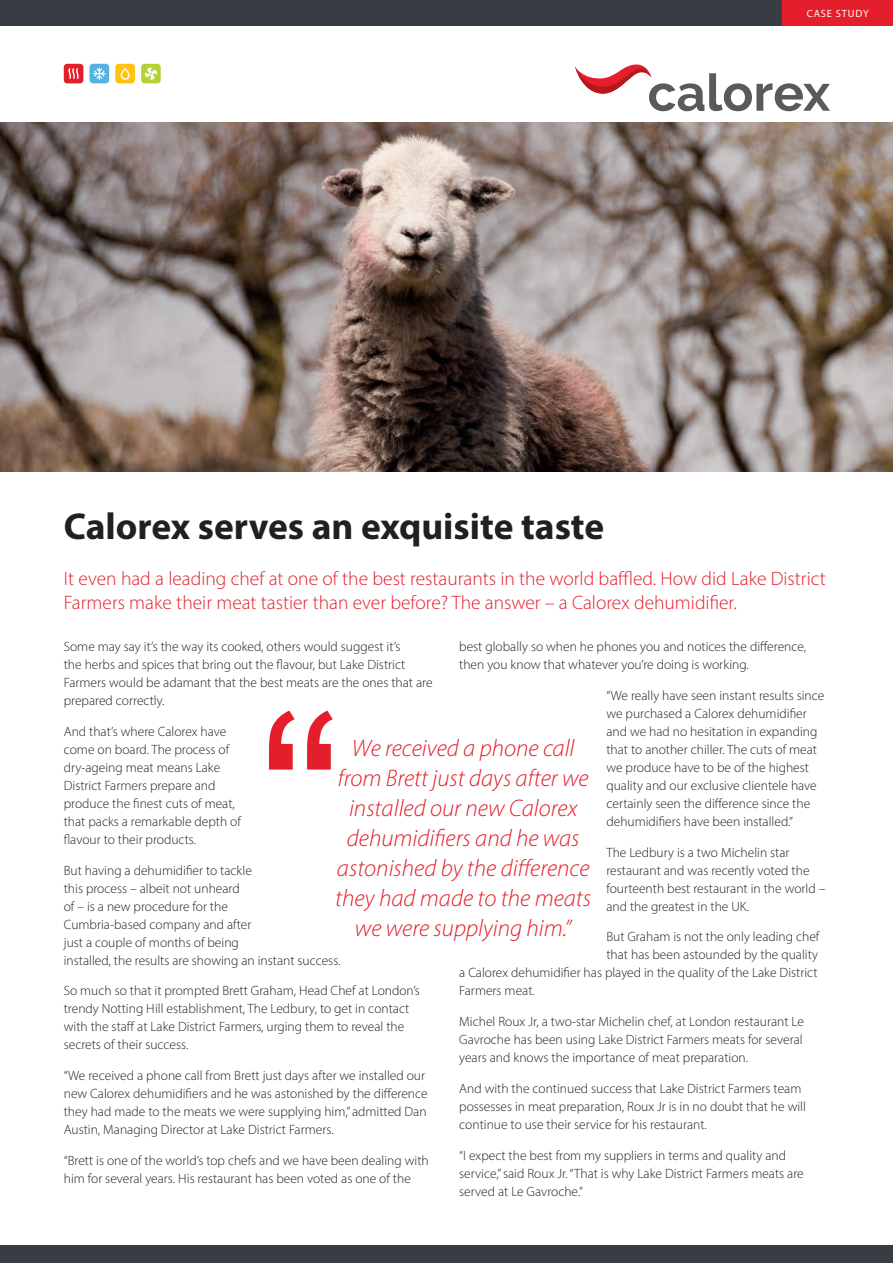
<style>
.page{position:relative;width:893px;height:1263px;background:#fff}
.page>*{position:absolute;margin:0;border:0;box-sizing:border-box;transform-origin:0 0}
.t1{font:700 37.5px "Myriad Pro";color:#231f20}
.t2{font:italic 300 24px/30px "Myriad Pro";color:#e41e2b;text-align:center}
.t3{font:300 19.5px/24px "Myriad Pro";color:#e41e2b}
.t4{font:300 13.5px/18px "Myriad Pro";color:#231f20}
.t5{font:10.5px "Myriad Pro";letter-spacing:.08em;color:#fff}
</style>
<div class="page">
<div style="left:0;top:1246px;width:893px;height:17px;background:#383d44"></div>
<svg style="left:269px;top:711px;width:64px;height:59px"></svg>
<div style="left:0;top:0;width:893px;height:26px;background:#383d44"></div>
<div style="left:90px;top:64px;width:19px;height:19px;background:#57b0e2;border-radius:3px"></div>
<svg style="left:93px;top:67px;width:12px;height:13px"></svg>
<div style="left:115px;top:64px;width:20px;height:19px;background:#fec210;border-radius:3px"></div>
<svg style="left:121px;top:67px;width:9px;height:13px"></svg>
<div style="left:64px;top:64px;width:19px;height:19px;background:#e41e2b;border-radius:3px"></div>
<svg style="left:68px;top:68px;width:11px;height:11px"></svg>
<div style="left:141px;top:64px;width:20px;height:19px;background:#b3d234;border-radius:3px"></div>
<svg style="left:145px;top:67px;width:12px;height:13px"></svg>
<div style="left:782px;top:0;width:111px;height:26px;background:#e41e2b"></div>
<svg style="left:575px;top:65px;width:255px;height:46px"></svg>
<img style="left:0;top:123px;width:893px;height:348px">
<h1 class="t1" style="left:64px;top:502px;width:542px">Calorex serves an exquisite taste</h1>
<p class="t5" style="left:807px;top:7px;width:64px">CASE STUDY</p>
<h3 class="t3" style="left:64px;top:567px;width:763px">It even had a leading chef at one of the best restaurants in the world baffled. How did Lake District<br>Farmers make their meat tastier than ever before? The answer – a Calorex dehumidifier.</h3>
<p class="t4" style="left:459px;top:637px;width:348px">best globally so when he phones you and notices the difference, then you know that whatever you’re doing is working.</p>
<p class="t4" style="left:606px;top:686px;width:219px">“We really have seen instant results since we purchased a Calorex dehumidifier and we had no hesitation in expanding that to another chiller. The cuts of meat we produce have to be of the highest quality and our exclusive clientele have certainly seen the difference since the dehumidifiers have been installed.”</p>
<p class="t4" style="left:606px;top:843px;width:221px">The Ledbury is a two Michelin star restaurant and was recently voted the fourteenth best restaurant in the world – and the greatest in the UK.</p>
<p class="t4" style="left:606px;top:928px;width:215px">But Graham is not the only leading chef</p>
<p class="t4" style="left:606px;top:946px;width:213px">that has been astounded by the quality</p>
<p class="t4" style="left:459px;top:964px;width:360px">a Calorex dehumidifier has played in the quality of the Lake District</p>
<p class="t4" style="left:459px;top:982px;width:77px">Farmers meat.</p>
<p class="t4" style="left:459px;top:1012px;width:346px;text-align:justify">Michel Roux Jr, a two-star Michelin chef, at London restaurant Le Gavroche has been using Lake District Farmers meats for several years and knows the importance of meat preparation.</p>
<p class="t4" style="left:459px;top:1079px;width:348px">And with the continued success that Lake District Farmers team possesses in meat preparation, Roux Jr is in no doubt that he will continue to use their service for his restaurant.</p>
<p class="t4" style="left:459px;top:1146px;width:346px">“I expect the best from my suppliers in terms and quality and service,” said Roux Jr. “That is why Lake District Farmers meats are served at Le Gavroche.”</p>
<p class="t4" style="left:64px;top:637px;width:370px">Some may say it’s the way its cooked, others would suggest it’s<br>the herbs and spices that bring out the flavour, but Lake District Farmers would be adamant that the best meats are the ones that are prepared correctly.</p>
<p class="t4" style="left:64px;top:722px;width:179px">And that’s where Calorex have come on board. The process of dry-ageing meat means Lake<br>District Farmers prepare and produce the finest cuts of meat, that packs a remarkable depth of flavour to their products.</p>
<p class="t4" style="left:64px;top:861px;width:278px">But having a dehumidifier to tackle<br>this process – albeit not unheard<br>of – is a new procedure for the<br>Cumbria-based company and after<br>just a couple of months of being<br>installed, the results are showing an instant success.</p>
<p class="t4" style="left:64px;top:982px;width:358px">So much so that it prompted Brett Graham, Head Chef at London’s trendy Notting Hill establishment, The Ledbury, to get in contact with the staff at Lake District Farmers, urging them to reveal the secrets of their success.</p>
<p class="t4" style="left:64px;top:1066px;width:365px">“We received a phone call from Brett just days after we installed our new Calorex dehumidifiers and he was astonished by the difference they had made to the meats we were supplying him,” admitted Dan Austin, Managing Director at Lake District Farmers.</p>
<p class="t4" style="left:64px;top:1151px;width:367px">“Brett is one of the world’s top chefs and we have been dealing with him for several years. His restaurant has been voted as one of the</p>
<h2 class="t2" style="left:335px;top:733px;width:258px">We received a phone call from Brett just days after we installed our new Calorex dehumidifiers and he was astonished by the difference they had made to the meats we were supplying him.”</h2>
</div>
